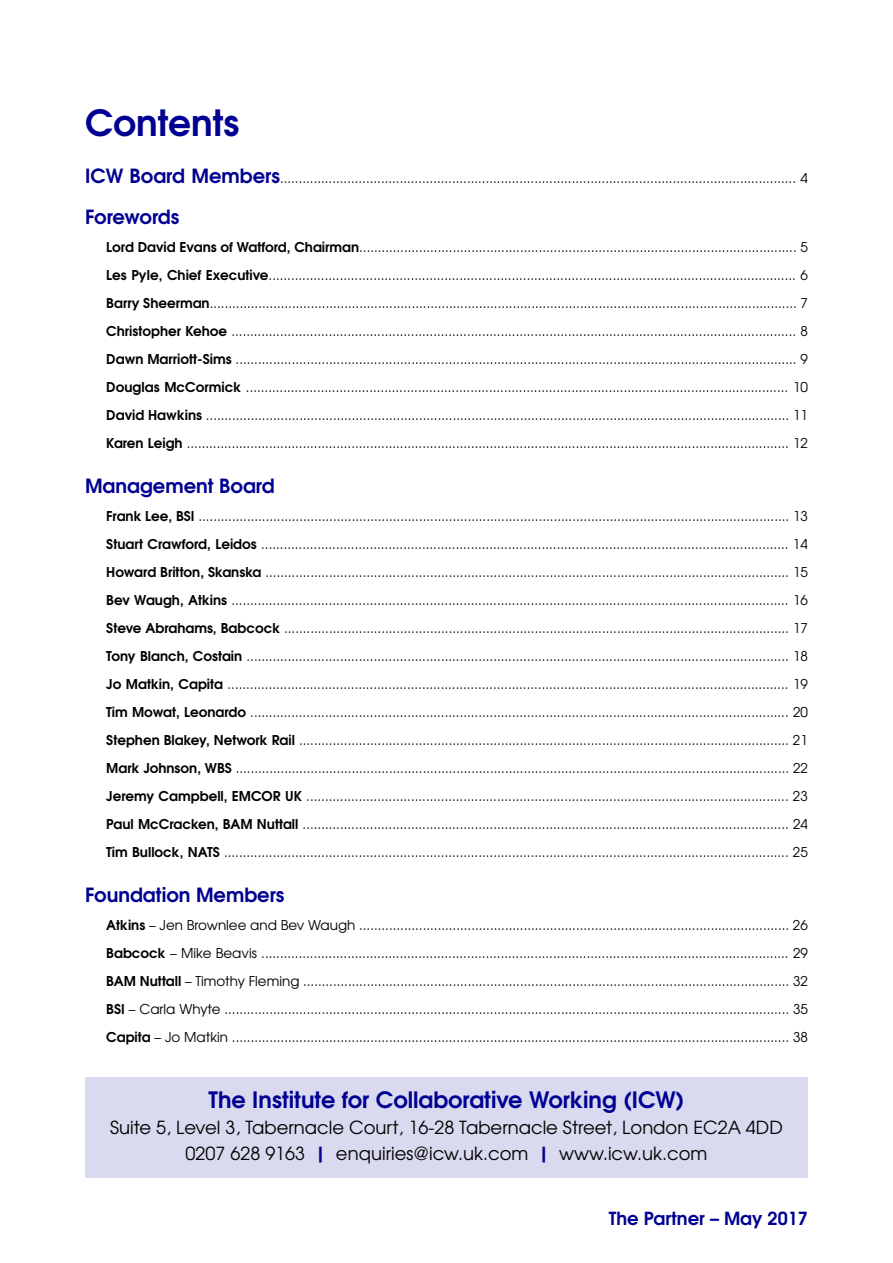
<style>
.page{position:relative;width:893px;height:1263px;background:#fff}
.page>*{position:absolute;margin:0;border:0;box-sizing:border-box;transform-origin:0 0}
.t1{font:700 36px "Te X Gyre Adventor";color:#000192}
.t2{font:700 22.5px "Te X Gyre Adventor";color:#000192}
.t3{font:700 19.5px "Te X Gyre Adventor";color:#000192}
.t4{font:18px/25.8px "Te X Gyre Adventor";color:#000;text-align:center}
.t5{font:700 18px "Te X Gyre Adventor";color:#000192}
.t6{font:13.5px/28px "Te X Gyre Adventor";color:#000;text-align:justify}
.s1{font-weight:700;font-size:19.5px;color:#000192}
.s2{font-weight:700}
.s3{font-weight:700;color:#000192}
</style>
<div class="page">
<div style="left:85px;top:1077px;width:723px;height:101px;background:#d9d9ef"></div>
<h1 class="t1" style="left:85px;top:91px;width:156px">Contents</h1>
<p class="t6" style="left:85px;top:163px;width:724px"><span class="s1">ICW Board Members</span>.......................................................................................................................................... 4</p>
<h3 class="t3" style="left:85px;top:200px;width:96px">Forewords</h3>
<p class="t6" style="left:106px;top:232px;width:703px"><span class="s2">Lord David Evans of Watford, Chairman</span>..................................................................................................................... 5<br><span class="s2">Les Pyle, Chief Executive</span>............................................................................................................................................. 6<br><span class="s2">Barry Sheerman</span>............................................................................................................................................................. 7<br><span class="s2">Christopher Kehoe</span> ....................................................................................................................................................... 8<br><span class="s2">Dawn Marriott-Sims</span> ...................................................................................................................................................... 9<br><span class="s2">Douglas McCormick</span> ................................................................................................................................................. 10<br><span class="s2">David Hawkins</span> ............................................................................................................................................................ 11<br><span class="s2">Karen Leigh</span> ................................................................................................................................................................. 12</p>
<h3 class="t3" style="left:85px;top:469px;width:191px">Management Board</h3>
<p class="t6" style="left:106px;top:501px;width:703px"><span class="s2">Frank Lee, BSI</span> .............................................................................................................................................................. 13<br><span class="s2">Stuart Crawford, Leidos</span> ............................................................................................................................................. 14<br><span class="s2">Howard Britton, Skanska</span> ............................................................................................................................................ 15<br><span class="s2">Bev Waugh, Atkins</span> ..................................................................................................................................................... 16<br><span class="s2">Steve Abrahams, Babcock</span> ....................................................................................................................................... 17<br><span class="s2">Tony Blanch, Costain</span> ................................................................................................................................................. 18<br><span class="s2">Jo Matkin, Capita</span> ...................................................................................................................................................... 19<br><span class="s2">Tim Mowat, Leonardo</span> ................................................................................................................................................ 20<br><span class="s2">Stephen Blakey, Network Rail</span> ................................................................................................................................... 21<br><span class="s2">Mark Johnson, WBS</span> .................................................................................................................................................... 22<br><span class="s2">Jeremy Campbell, EMCOR UK</span> ................................................................................................................................. 23<br><span class="s2">Paul McCracken, BAM Nuttall</span> .................................................................................................................................. 24<br><span class="s2">Tim Bullock, NATS</span> ....................................................................................................................................................... 25</p>
<h3 class="t3" style="left:85px;top:878px;width:201px">Foundation Members</h3>
<p class="t6" style="left:106px;top:910px;width:703px"><span class="s2">Atkins</span> – Jen Brownlee and Bev Waugh ................................................................................................................... 26<br><span class="s2">Babcock</span> – Mike Beavis ............................................................................................................................................. 29<br><span class="s2">BAM Nuttall</span> – Timothy Fleming .................................................................................................................................. 32<br><span class="s2">BSI</span> – Carla Whyte ....................................................................................................................................................... 35<br><span class="s2">Capita</span> – Jo Matkin ..................................................................................................................................................... 38</p>
<h2 class="t2" style="left:209px;top:1080px;width:477px">The Institute for Collaborative Working (ICW)</h2>
<h3 class="t4" style="left:110px;top:1113px;width:674px">Suite 5, Level 3, Tabernacle Court, 16-28 Tabernacle Street, London EC2A 4DD<br>0207 628 9163 <span class="s3">|</span> enquiries@icw.uk.com <span class="s3">|</span> www.icw.uk.com</h3>
<h3 class="t5" style="left:609px;top:1202px;width:200px">The Partner – May 2017</h3>
</div>
